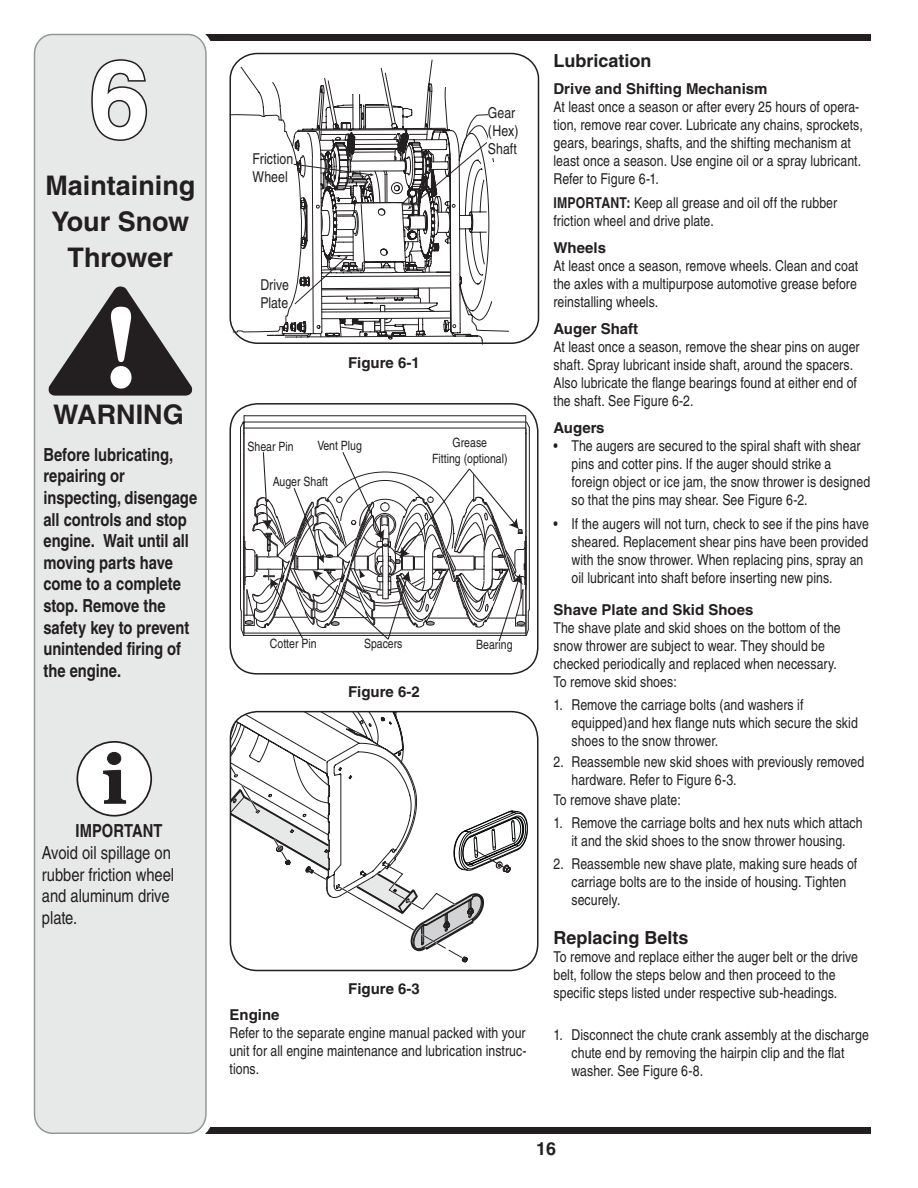
<style>
.page{position:relative;width:918px;height:1188px;background:#fff}
.page>*{position:absolute;margin:0;border:0;box-sizing:border-box;transform-origin:0 0}
.t1{font:700 108px "Helvetica";color:#fff}
.t2{font:700 27px/36px "Helvetica";color:#231f20;text-align:center}
.t3{font:700 condensed 18px/21.6px "Helvetica";color:#231f20}
.t4{font:condensed 18px/21.6px "Helvetica";letter-spacing:-.005em;color:#231f20}
.t5{font:700 18px "Helvetica";color:#231f20}
.t6{font:condensed 15px/18px "Helvetica";letter-spacing:.005em;color:#231f20}
.t7{font:700 15px "Helvetica";color:#231f20}
.t8{font:condensed 12.9px/15.5px "Helvetica";color:#231f20;text-align:center}
.s1{font-weight:700}
</style>
<div class="page">
<div style="left:110px;top:34px;width:761px;height:7px;background:#231f20"></div>
<div style="left:110px;top:1127px;width:761px;height:7px;background:#231f20"></div>
<div style="left:27px;top:27px;width:186px;height:1114px;border:15px solid #fff;border-radius:18px"></div>
<div style="left:34px;top:34px;width:172px;height:1099px;background:#e7e8e8;border-radius:18px"></div>
<div style="left:34px;top:34px;width:173px;height:1100px;border:2px solid #949698;border-radius:18px"></div>
<svg style="left:91px;top:59px;width:57px;height:82px"></svg>
<svg style="left:48px;top:286px;width:145px;height:110px"></svg>
<div style="left:77px;top:742px;width:74px;height:74px;background:#fff;border-radius:50%"></div>
<div style="left:76px;top:741px;width:76px;height:76px;border:2px solid #231f20;border-radius:50%"></div>
<svg style="left:103px;top:752px;width:23px;height:52px"></svg>
<svg style="left:230px;top:712px;width:298px;height:250px"></svg>
<div style="left:230px;top:711px;width:308px;height:260px;border:2px solid #231f20;border-radius:27px"></div>
<hr style="left:244px;top:415px;width:282px;height:1px;background:#231f20">
<hr style="left:244px;top:422px;width:282px;height:1px;background:#231f20">
<hr style="left:244px;top:428px;width:282px;height:1px;background:#231f20">
<hr style="left:526px;top:433px;width:1px;height:202px;background:#231f20">
<hr style="left:529px;top:434px;width:1px;height:175px;background:#231f20">
<svg style="left:525px;top:416px;width:5px;height:18px"></svg>
<hr style="left:240px;top:434px;width:1px;height:175px;background:#231f20">
<svg style="left:240px;top:416px;width:5px;height:18px"></svg>
<hr style="left:244px;top:433px;width:1px;height:202px;background:#231f20">
<svg style="left:240px;top:451px;width:290px;height:190px"></svg>
<div style="left:230px;top:403px;width:308px;height:272px;border:2px solid #231f20;border-radius:27px"></div>
<svg style="left:229px;top:67px;width:280px;height:271px"></svg>
<div style="left:230px;top:53px;width:309px;height:291px;border:2px solid #231f20;border-radius:26px"></div>
<svg style="left:282px;top:94px;width:208px;height:243px"></svg>
<div style="left:488px;top:106px;width:36px;height:52px;background:#fff"></div>
<h1 class="t1" style="left:89px;top:33px;width:62px">6</h1>
<h2 class="t2" style="left:45px;top:167px;width:152px">Maintaining<br>Your Snow<br>Thrower</h2>
<h2 class="t2" style="left:53px;top:396px;width:132px">WARNING</h2>
<p class="t3" style="left:43px;top:443px;width:155px">Before lubricating, repairing or inspecting, disengage all controls and stop engine. Wait until all moving parts have come to a complete stop. Remove the safety key to prevent unintended firing of the engine.</p>
<p class="t3" style="left:75px;top:820px;width:88px">IMPORTANT</p>
<p class="t4" style="left:42px;top:842px;width:134px">Avoid oil spillage on rubber friction wheel and aluminum drive plate.</p>
<p class="t6" style="left:253px;top:149px;width:42px">Friction<br>Wheel</p>
<p class="t6" style="left:260px;top:276px;width:30px">Drive<br>Plate</p>
<p class="t7" style="left:348px;top:353px;width:73px">Figure 6-1</p>
<p class="t6" style="left:488px;top:103px;width:32px">Gear (Hex)<br>Shaft</p>
<p class="t8" style="left:248px;top:439px;width:48px">Shear Pin</p>
<p class="t8" style="left:317px;top:438px;width:46px">Vent Plug</p>
<p class="t8" style="left:432px;top:435px;width:77px">Grease<br>Fitting (optional)</p>
<p class="t8" style="left:273px;top:474px;width:57px">Auger Shaft</p>
<p class="t8" style="left:270px;top:636px;width:48px">Cotter Pin</p>
<p class="t8" style="left:364px;top:636px;width:40px">Spacers</p>
<p class="t8" style="left:476px;top:636px;width:38px">Bearing</p>
<p class="t7" style="left:348px;top:683px;width:73px">Figure 6-2</p>
<p class="t7" style="left:348px;top:980px;width:73px">Figure 6-3</p>
<p class="t7" style="left:230px;top:1006px;width:52px">Engine</p>
<p class="t6" style="left:230px;top:1024px;width:299px;text-align:justify">Refer to the separate engine manual packed with your unit for all engine maintenance and lubrication instruc&shy;tions.</p>
<p class="t5" style="left:554px;top:49px;width:100px">Lubrication</p>
<p class="t7" style="left:554px;top:79px;width:216px">Drive and Shifting Mechanism</p>
<p class="t6" style="left:554px;top:97px;width:311px">At least once a season or after every 25 hours of opera&shy;tion, remove rear cover. Lubricate any chains, sprockets, gears, bearings, shafts, and the shifting mechanism at least once a season. Use engine oil or a spray lubricant.<br>Refer to Figure 6-1.</p>
<p class="t6" style="left:554px;top:194px;width:285px"><span class="s1">IMPORTANT:</span> Keep all grease and oil off the rubber friction wheel and drive plate.</p>
<p class="t7" style="left:554px;top:239px;width:54px">Wheels</p>
<p class="t6" style="left:554px;top:257px;width:306px;text-align:justify">At least once a season, remove wheels. Clean and coat the axles with a multipurpose automotive grease before reinstalling wheels.</p>
<p class="t7" style="left:554px;top:320px;width:86px">Auger Shaft</p>
<p class="t6" style="left:554px;top:338px;width:308px">At least once a season, remove the shear pins on auger shaft. Spray lubricant inside shaft, around the spacers.<br>Also lubricate the flange bearings found at either end of the shaft. See Figure 6-2.</p>
<p class="t7" style="left:554px;top:419px;width:53px">Augers</p>
<p class="t6" style="left:572px;top:437px;width:300px;text-indent:-18px">• The augers are secured to the spiral shaft with shear pins and cotter pins. If the auger should strike a foreign object or ice jam, the snow thrower is designed so that the pins may shear. See Figure 6-2.</p>
<p class="t6" style="left:572px;top:514px;width:299px;text-indent:-18px">• If the augers will not turn, check to see if the pins have sheared. Replacement shear pins have been provided with the snow thrower. When replacing pins, spray an oil lubricant into shaft before inserting new pins.</p>
<p class="t7" style="left:554px;top:601px;width:201px">Shave Plate and Skid Shoes</p>
<p class="t6" style="left:554px;top:619px;width:289px">The shave plate and skid shoes on the bottom of the snow thrower are subject to wear. They should be checked periodically and replaced when necessary.<br>To remove skid shoes:</p>
<p class="t6" style="left:572px;top:696px;width:288px;text-indent:-18px">1. Remove the carriage bolts (and washers if equipped)and hex flange nuts which secure the skid shoes to the snow thrower.</p>
<p class="t6" style="left:572px;top:752px;width:294px;text-indent:-18px">2. Reassemble new skid shoes with previously removed hardware. Refer to Figure 6-3.</p>
<p class="t6" style="left:554px;top:790px;width:129px">To remove shave plate:</p>
<p class="t6" style="left:554px;top:814px;width:311px;text-align:center">1. Remove the carriage bolts and hex nuts which attach it and the skid shoes to the snow thrower housing.</p>
<p class="t6" style="left:572px;top:855px;width:287px;text-indent:-18px">2. Reassemble new shave plate, making sure heads of carriage bolts are to the inside of housing. Tighten securely.</p>
<p class="t5" style="left:554px;top:927px;width:137px">Replacing Belts</p>
<p class="t6" style="left:554px;top:948px;width:306px">To remove and replace either the auger belt or the drive belt, follow the steps below and then proceed to the specific steps listed under respective sub-headings.</p>
<p class="t6" style="left:572px;top:1026px;width:299px;text-indent:-18px">1. Disconnect the chute crank assembly at the discharge chute end by removing the hairpin clip and the flat washer. See Figure 6-8.</p>
<p class="t5" style="left:536px;top:1137px;width:22px">16</p>
</div>
